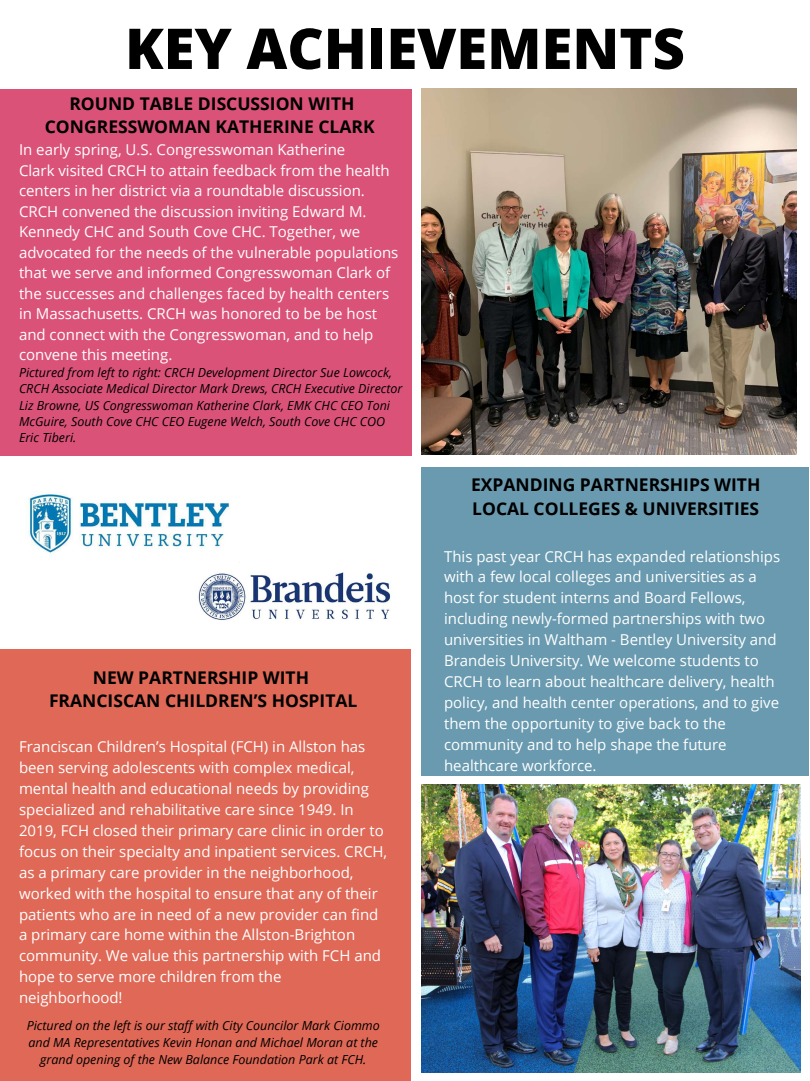
<style>
.page{position:relative;width:810px;height:1081px;background:#fff}
.page>*{position:absolute;margin:0;border:0;box-sizing:border-box;transform-origin:0 0}
.t1{font:800 56.25px "Open Sans";color:#000}
.t2{font:700 17.5px/24.4px "Open Sans";color:#000;text-align:center}
.t3{font:15px/20.9px "Open Sans";color:#fff}
.t4{font:italic 12.5px/16.4px "Open Sans";color:#000}
</style>
<div class="page">
<div style="left:0;top:89px;width:411px;height:366px;background:#db5278"></div>
<div style="left:421px;top:466px;width:388px;height:309px;background:#699aaf"></div>
<img style="left:421px;top:89px;width:375px;height:365px">
<img style="left:197px;top:572px;width:194px;height:48px">
<div style="left:0;top:649px;width:411px;height:431px;background:#df6856"></div>
<img style="left:421px;top:784px;width:380px;height:288px">
<img style="left:26px;top:491px;width:204px;height:64px">
<h1 class="t1" style="left:125px;top:9px;width:561px">KEY ACHIEVEMENTS</h1>
<p class="t2" style="left:45px;top:92px;width:331px;line-height:23.2px">ROUND TABLE DISCUSSION WITH<br>CONGRESSWOMAN KATHERINE CLARK</p>
<p class="t3" style="left:19px;top:139px;width:381px;line-height:20.5px">In early spring, U.S. Congresswoman Katherine<br>Clark visited CRCH to attain feedback from the health centers in her district via a roundtable discussion.<br>CRCH convened the discussion inviting Edward M.<br>Kennedy CHC and South Cove CHC. Together, we advocated for the needs of the vulnerable populations that we serve and informed Congresswoman Clark of the successes and challenges faced by health centers in Massachusetts. CRCH was honored to be be host and connect with the Congresswoman, and to help convene this meeting.</p>
<p class="t4" style="left:19px;top:363px;width:385px">Pictured from left to right: CRCH Development Director Sue Lowcock, CRCH Associate Medical Director Mark Drews, CRCH Executive Director Liz Browne, US Congresswoman Katherine Clark, EMK CHC CEO Toni McGuire, South Cove CHC CEO Eugene Welch, South Cove CHC COO Eric Tiberi.</p>
<p class="t2" style="left:49px;top:664px;width:310px;line-height:23.8px">NEW PARTNERSHIP WITH<br>FRANCISCAN CHILDREN’S HOSPITAL</p>
<p class="t3" style="left:19px;top:735px;width:370px">Franciscan Children’s Hospital (FCH) in Allston has been serving adolescents with complex medical, mental health and educational needs by providing specialized and rehabilitative care since 1949. In 2019, FCH closed their primary care clinic in order to focus on their specialty and inpatient services. CRCH, as a primary care provider in the neighborhood, worked with the hospital to ensure that any of their patients who are in need of a new provider can find a primary care home within the Allston-Brighton community. We value this partnership with FCH and hope to serve more children from the neighborhood!</p>
<p class="t4" style="left:27px;top:1016px;width:355px;line-height:17.1px;text-align:center">Pictured on the left is our staff with City Councilor Mark Ciommo and MA Representatives Kevin Honan and Michael Moran at the grand opening of the New Balance Foundation Park at FCH.</p>
<p class="t2" style="left:471px;top:471px;width:291px;text-align:left">EXPANDING PARTNERSHIPS WITH<br>LOCAL COLLEGES &amp; UNIVERSITIES</p>
<p class="t3" style="left:444px;top:545px;width:338px">This past year CRCH has expanded relationships with a few local colleges and universities as a host for student interns and Board Fellows, including newly-formed partnerships with two universities in Waltham - Bentley University and Brandeis University. We welcome students to CRCH to learn about healthcare delivery, health policy, and health center operations, and to give them the opportunity to give back to the community and to help shape the future healthcare workforce.</p>
</div>
